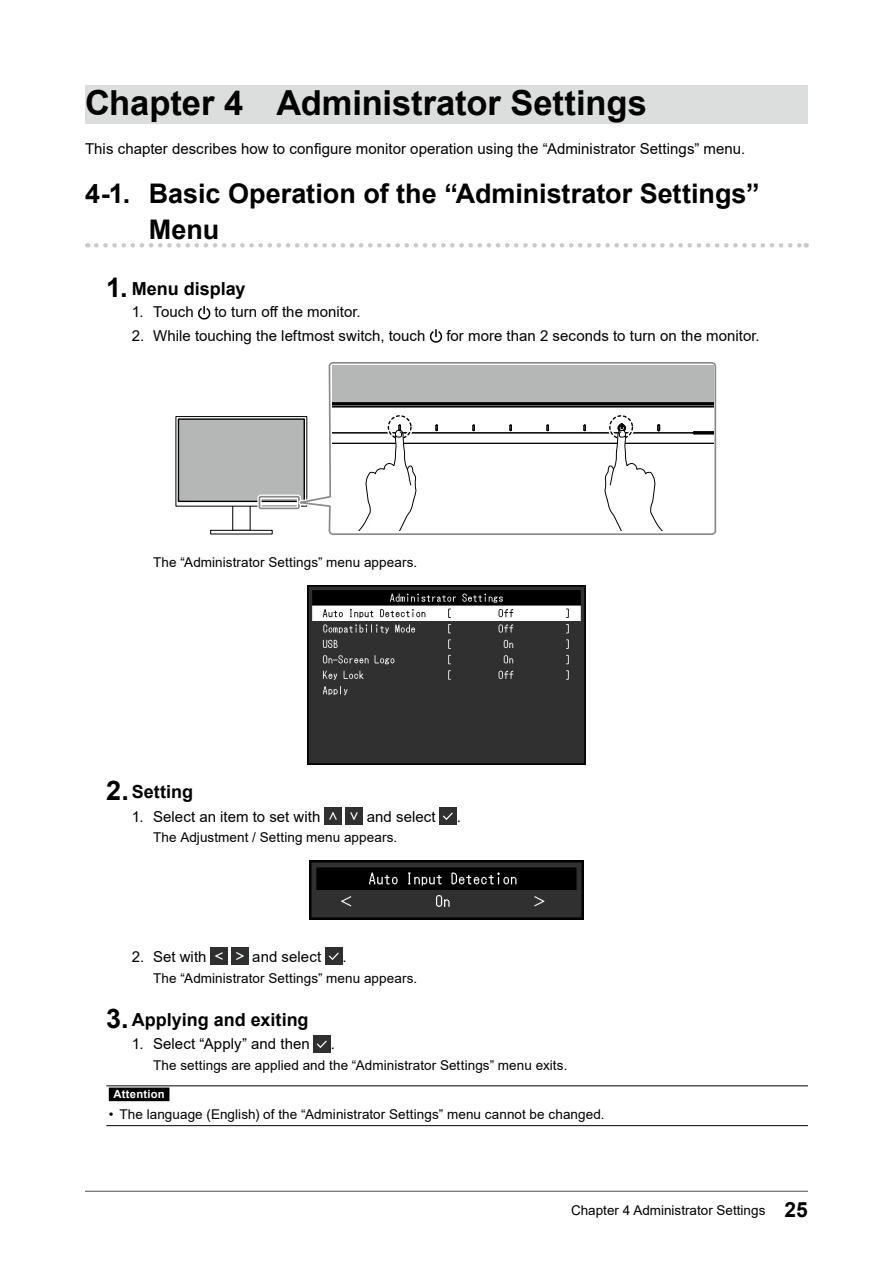
<style>
.page{position:relative;width:893px;height:1263px;background:#fff}
.page>*{position:absolute;margin:0;border:0;box-sizing:border-box;transform-origin:0 0}
.t1{font:700 34.5px "Arial";letter-spacing:-.005em;color:#000}
.t2{font:700 27px/36px "Arial";color:#000}
.t3{font:700 18px "Arial";color:#000}
.t4{font:15px "Arial";letter-spacing:.005em;color:#000}
.t5{font:13.5px "Arial";letter-spacing:.005em;color:#000}
.t6{font:700 11.25px "Arial";letter-spacing:.02em;color:#fff}
.s1{font-size:27px}
.s2{font-weight:700;font-size:21px}
</style>
<div class="page">
<div style="left:85px;top:85px;width:723px;height:39px;background:#dcdddd"></div>
<svg style="left:96px;top:243px;width:711px;height:5px"></svg>
<svg style="left:198px;top:306px;width:12px;height:14px"></svg>
<svg style="left:430px;top:329px;width:12px;height:14px"></svg>
<div style="left:232px;top:494px;width:18px;height:37px;border:1px solid #000"></div>
<div style="left:210px;top:530px;width:63px;height:4px;border:1px solid #000"></div>
<div style="left:176px;top:416px;width:131px;height:90px;border:1px solid #000"></div>
<div style="left:178px;top:419px;width:126px;height:82px;background:#b5b6b6"></div>
<div style="left:178px;top:418px;width:127px;height:84px;border:1px solid #000"></div>
<div style="left:257px;top:495px;width:44px;height:15px;border:4px solid #fff;border-radius:2px"></div>
<div style="left:259px;top:496px;width:41px;height:13px;border:2px solid #898989;border-radius:2px"></div>
<svg style="left:290px;top:362px;width:427px;height:173px"></svg>
<svg style="left:332px;top:365px;width:381px;height:165px"></svg>
<img style="left:308px;top:585px;width:277px;height:180px">
<img style="left:325px;top:808px;width:17px;height:17px">
<img style="left:346px;top:808px;width:17px;height:17px">
<img style="left:440px;top:808px;width:17px;height:17px">
<img style="left:309px;top:860px;width:275px;height:60px">
<img style="left:211px;top:948px;width:17px;height:17px">
<img style="left:232px;top:948px;width:16px;height:17px">
<img style="left:325px;top:948px;width:17px;height:17px">
<img style="left:314px;top:1035px;width:17px;height:17px">
<hr style="left:106px;top:1085px;width:702px;height:1px;background:#000">
<hr style="left:106px;top:1125px;width:702px;height:1px;background:#000">
<div style="left:109px;top:1087px;width:60px;height:14px;background:#000"></div>
<hr style="left:85px;top:1191px;width:723px;height:1px;background:#595757">
<h1 class="t1" style="left:85px;top:78px;width:563px">Chapter 4 Administrator Settings</h1>
<p class="t4" style="left:85px;top:138px;width:662px">This chapter describes how to configure monitor operation using the “Administrator Settings” menu.</p>
<h2 class="t2" style="left:149px;top:176px;width:612px;text-indent:-64px">4-1. Basic Operation of the “Administrator Settings”<br>Menu</h2>
<h3 class="t3" style="left:106px;top:275px;width:141px"><span class="s1">1.</span> Menu display</h3>
<p class="t4" style="left:132px;top:302px;width:63px">1. Touch</p>
<p class="t4" style="left:215px;top:302px;width:148px">to turn off the monitor.</p>
<p class="t4" style="left:132px;top:325px;width:295px">2. While touching the leftmost switch, touch</p>
<p class="t4" style="left:446px;top:325px;width:315px">for more than 2 seconds to turn on the monitor.</p>
<p class="t5" style="left:153px;top:553px;width:266px">The “Administrator Settings” menu appears.</p>
<h3 class="t3" style="left:106px;top:778px;width:88px"><span class="s1">2.</span>Setting</h3>
<p class="t4" style="left:132px;top:806px;width:190px">1. Select an item to set with</p>
<p class="t4" style="left:367px;top:806px;width:70px">and select</p>
<p class="t4" style="left:457px;top:806px;width:6px">.</p>
<p class="t5" style="left:153px;top:828px;width:246px">The Adjustment / Setting menu appears.</p>
<p class="t4" style="left:132px;top:946px;width:76px">2. Set with</p>
<p class="t4" style="left:252px;top:946px;width:70px">and select</p>
<p class="t4" style="left:342px;top:946px;width:6px">.</p>
<p class="t5" style="left:153px;top:969px;width:266px">The “Administrator Settings” menu appears.</p>
<h3 class="t3" style="left:106px;top:1006px;width:204px"><span class="s1">3.</span> Applying and exiting</h3>
<p class="t4" style="left:132px;top:1034px;width:179px">1. Select “Apply” and then</p>
<p class="t4" style="left:331px;top:1034px;width:6px">.</p>
<p class="t5" style="left:153px;top:1056px;width:416px">The settings are applied and the “Administrator Settings” menu exits.</p>
<p class="t6" style="left:113px;top:1086px;width:53px">Attention</p>
<p class="t5" style="left:109px;top:1105px;width:497px">• The language (English) of the “Administrator Settings” menu cannot be changed.</p>
<p class="t5" style="left:571px;top:1201px;width:238px">Chapter 4 Administrator Settings <span class="s2">25</span></p>
</div>
